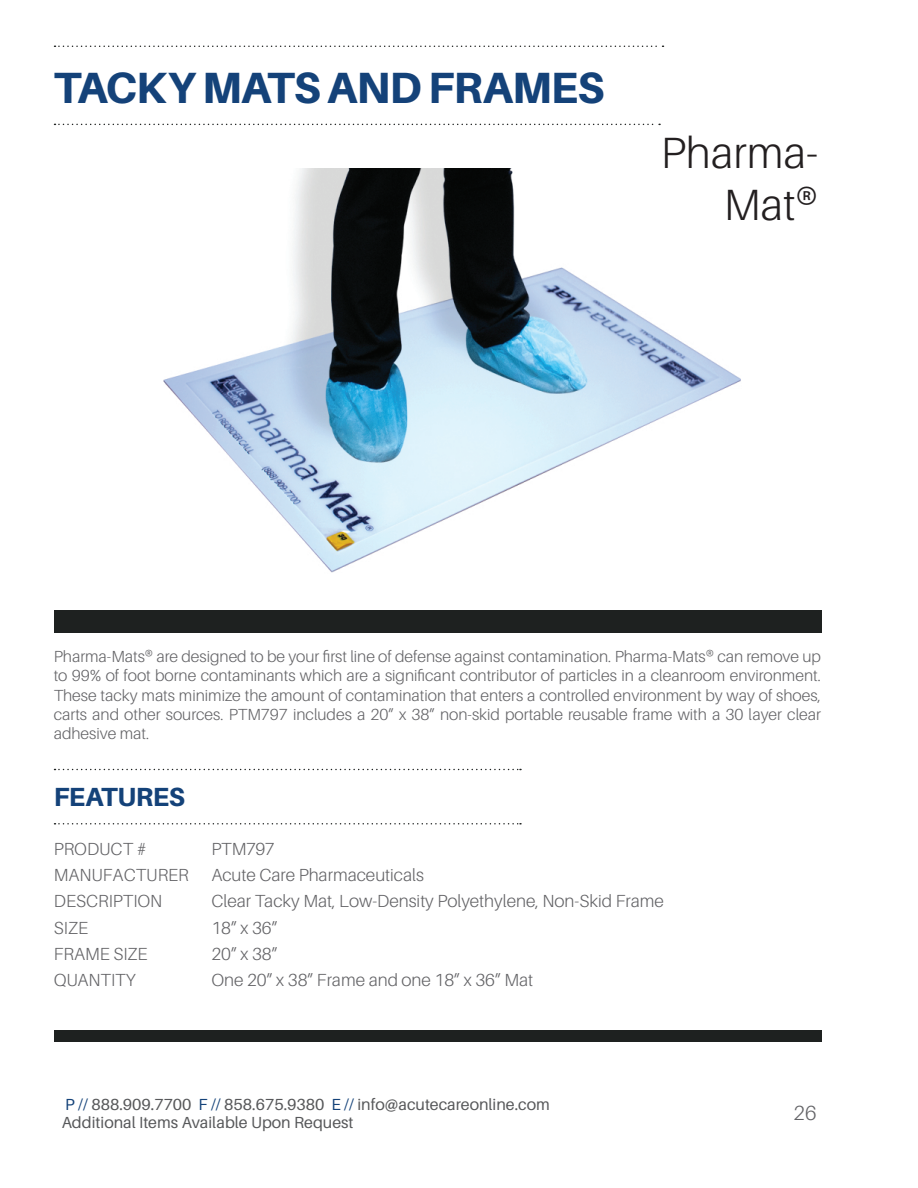
<style>
.page{position:relative;width:918px;height:1188px;background:#fff}
.page>*{position:absolute;margin:0;border:0;box-sizing:border-box;transform-origin:0 0}
.t1{font:800 43.8px "Aileron";letter-spacing:-.02em;color:#144279}
.t2{font:300 43.8px/52.5px "Aileron";color:#231f20;text-align:right}
.t3{font:800 26.25px "Aileron";letter-spacing:-.015em;color:#144279}
.t4{font:300 20.4px "Aileron";color:#636366}
.t5{font:300 17.55px "Aileron";color:#636366}
.t6{font:300 16.05px/19.2px "Aileron";color:#636366;text-align:justify}
.t7{font:16.05px/17.5px "Aileron";color:#57585a}
.s1{color:#144279}
</style>
<div class="page">
<img style="left:163px;top:169px;width:578px;height:404px">
<div style="left:54px;top:1031px;width:767px;height:11px;background:#1e2120"></div>
<div style="left:54px;top:610px;width:767px;height:23px;background:#1e2120"></div>
<svg style="left:55px;top:124px;width:605px;height:1px"></svg>
<svg style="left:55px;top:46px;width:609px;height:1px"></svg>
<svg style="left:55px;top:769px;width:466px;height:1px"></svg>
<svg style="left:55px;top:823px;width:466px;height:2px"></svg>
<h1 class="t1" style="left:54px;top:69px;width:552px">TACKY MATS AND FRAMES</h1>
<h1 class="t2" style="left:661px;top:130px;width:159px">Pharma-<br>Mat®</h1>
<p class="t6" style="left:54px;top:648px;width:769px">Pharma-Mats® are designed to be your first line of defense against contamination. Pharma-Mats® can remove up to 99% of foot borne contaminants which are a significant contributor of particles in a cleanroom environment.<br>These tacky mats minimize the amount of contamination that enters a controlled environment by way of shoes, carts and other sources. PTM797 includes a 20” x 38” non-skid portable reusable frame with a 30 layer clear adhesive mat.</p>
<h2 class="t3" style="left:54px;top:786px;width:133px">FEATURES</h2>
<p class="t5" style="left:54px;top:841px;width:94px">PRODUCT #</p>
<p class="t5" style="left:211px;top:841px;width:65px">PTM797</p>
<p class="t5" style="left:54px;top:867px;width:137px">MANUFACTURER</p>
<p class="t5" style="left:211px;top:867px;width:214px">Acute Care Pharmaceuticals</p>
<p class="t5" style="left:54px;top:894px;width:110px">DESCRIPTION</p>
<p class="t5" style="left:211px;top:894px;width:454px">Clear Tacky Mat, Low-Density Polyethylene, Non-Skid Frame</p>
<p class="t5" style="left:54px;top:920px;width:36px">SIZE</p>
<p class="t5" style="left:211px;top:920px;width:68px">18” x 36”</p>
<p class="t5" style="left:54px;top:946px;width:95px">FRAME SIZE</p>
<p class="t5" style="left:211px;top:946px;width:68px">20” x 38”</p>
<p class="t5" style="left:54px;top:973px;width:83px">QUANTITY</p>
<p class="t5" style="left:211px;top:973px;width:323px">One 20” x 38” Frame and one 18” x 36” Mat</p>
<p class="t7" style="left:62px;top:1097px;width:490px"><span class="s1">P //</span> 888.909.7700 <span class="s1">F //</span> 858.675.9380 <span class="s1">E //</span> info@acutecareonline.com<br>Additional Items Available Upon Request</p>
<p class="t4" style="left:794px;top:1104px;width:24px">26</p>
</div>
